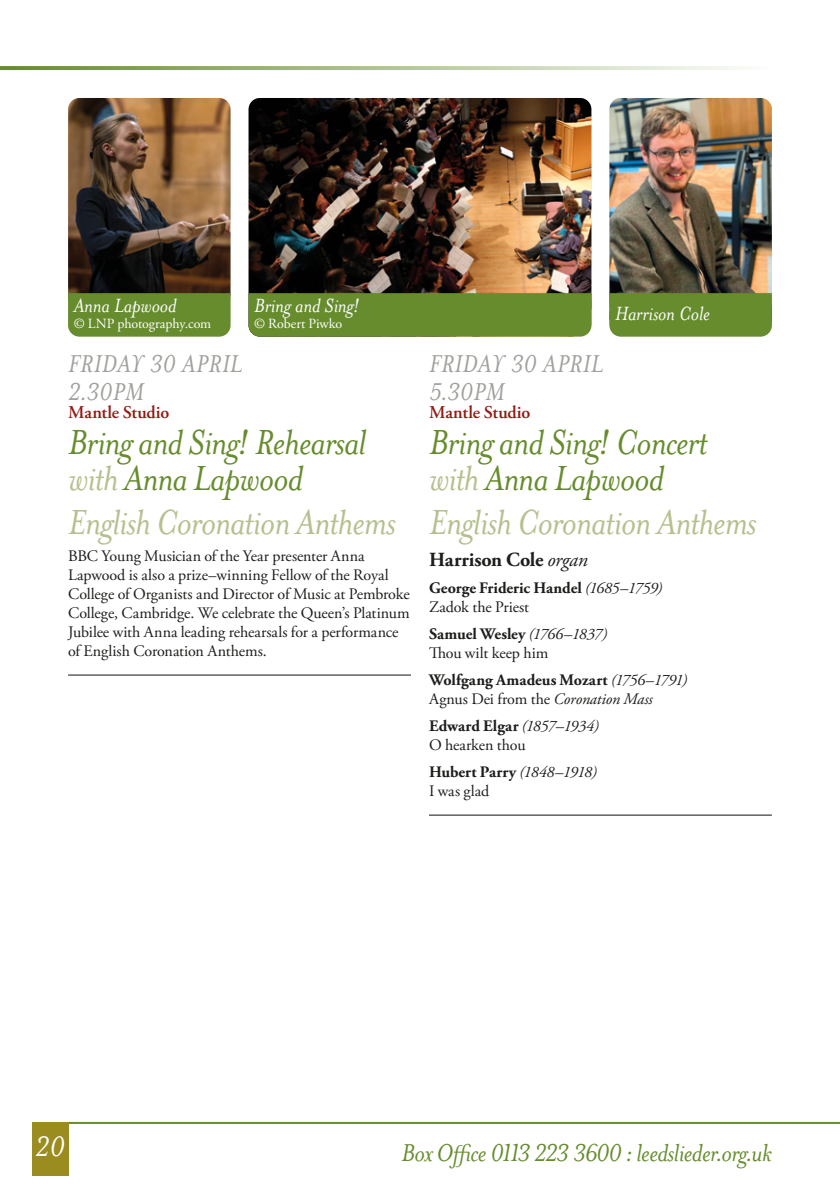
<style>
.page{position:relative;width:840px;height:1191px;background:#fff}
.page>*{position:absolute;margin:0;border:0;box-sizing:border-box;transform-origin:0 0}
._2022_TITLE{font:italic 40px "Mrs Eaves OT";letter-spacing:-.02em;color:#668c2d}
._2022_TITLE-2{font:italic 40px "Mrs Eaves OT";letter-spacing:-.025em;color:#b6c08f}
.t1{font:italic 32.4px "Mrs Eaves OT";color:#fff}
.t2{font:italic 28px "Mrs Eaves OT";letter-spacing:-.025em;color:#668c2d}
._2022_DATE{font:italic 28px "Mrs Eaves OT";letter-spacing:.005em;color:#a2a09c}
._2022_NAME_TAB_TOP{font:italic 22px "Mrs Eaves OT";letter-spacing:-.005em;color:#fff}
._2022_BODY{font:700 20px "Adobe Garamond Pro";letter-spacing:-.005em;color:#1d1d1b}
._2022_VENUE{font:600 18px "Adobe Garamond Pro";letter-spacing:-.01em;color:#931913}
._2022_BODY-2{font:16px/19px "Adobe Garamond Pro";letter-spacing:-.005em;color:#1d1d1b}
._2022_BODY-3{font:700 16px "Adobe Garamond Pro";color:#1d1d1b}
._2022_NAME_TAB_BTM{font:14px "Adobe Garamond Pro";letter-spacing:-.005em;color:#fff}
.s1{color:#b6c08f}
.s2{font-weight:400;font-style:italic}
.s3{font-style:italic}
</style>
<div class="page">
<hr style="left:68px;top:1122px;width:771px;height:2px;background:#668c2d">
<svg style="left:0;top:66px;width:739px;height:4px;background:#afc291"></svg>
<div style="left:32px;top:1122px;width:36px;height:53px;background:#9a8c1e"></div>
<hr style="left:68px;top:674px;width:343px;height:1px;background:#13100d">
<hr style="left:429px;top:814px;width:342px;height:1px;background:#13100d">
<img style="left:248px;top:98px;width:343px;height:195px">
<div style="left:248px;top:293px;width:343px;height:43px;background:#668c2d"></div>
<img style="left:68px;top:98px;width:162px;height:195px">
<div style="left:68px;top:293px;width:162px;height:43px;background:#668c2d"></div>
<img style="left:609px;top:98px;width:162px;height:195px">
<div style="left:609px;top:293px;width:162px;height:43px;background:#668c2d"></div>
<p class="_2022_NAME_TAB_TOP" style="left:74px;top:294px;width:104px">Anna Lapwood</p>
<p class="_2022_NAME_TAB_BTM" style="left:74px;top:315px;width:139px">© LNP photography.com</p>
<p class="_2022_NAME_TAB_TOP" style="left:254px;top:294px;width:107px">Bring and Sing!</p>
<p class="_2022_NAME_TAB_BTM" style="left:254px;top:315px;width:89px">© Robert Piwko</p>
<p class="_2022_DATE" style="left:68px;top:348px;width:176px">FRIDAY 30 APRIL</p>
<p class="_2022_DATE" style="left:68px;top:376px;width:78px">2.30PM</p>
<p class="_2022_VENUE" style="left:68px;top:402px;width:103px">Mantle Studio</p>
<p class="_2022_TITLE" style="left:68px;top:420px;width:300px">Bring and Sing! Rehearsal</p>
<p class="_2022_TITLE" style="left:68px;top:456px;width:236px"><span class="s1">with</span> Anna Lapwood</p>
<p class="_2022_TITLE-2" style="left:68px;top:500px;width:329px">English Coronation Anthems</p>
<p class="_2022_BODY-2" style="left:68px;top:547px;width:343px">BBC Young Musician of the Year presenter Anna Lapwood is also a prize–winning Fellow of the Royal College of Organists and Director of Music at Pembroke College, Cambridge. We celebrate the Queen’s Platinum Jubilee with Anna leading rehearsals for a performance of English Coronation Anthems.</p>
<p class="_2022_NAME_TAB_TOP" style="left:614px;top:302px;width:96px">Harrison Cole</p>
<p class="_2022_DATE" style="left:429px;top:348px;width:176px">FRIDAY 30 APRIL</p>
<p class="_2022_DATE" style="left:429px;top:376px;width:77px">5.30PM</p>
<p class="_2022_VENUE" style="left:429px;top:402px;width:103px">Mantle Studio</p>
<p class="_2022_TITLE" style="left:429px;top:420px;width:280px">Bring and Sing! Concert</p>
<p class="_2022_TITLE" style="left:429px;top:456px;width:236px"><span class="s1">with</span> Anna Lapwood</p>
<p class="_2022_TITLE-2" style="left:429px;top:500px;width:329px">English Coronation Anthems</p>
<p class="_2022_BODY" style="left:429px;top:548px;width:160px">Harrison Cole <span class="s2">organ</span></p>
<p class="_2022_BODY-3" style="left:429px;top:579px;width:235px">George Frideric Handel <span class="s2">(1685–1759)</span></p>
<p class="_2022_BODY-2" style="left:429px;top:598px;width:102px">Zadok the Priest</p>
<p class="_2022_BODY-3" style="left:429px;top:625px;width:179px">Samuel Wesley <span class="s2">(1766–1837)</span></p>
<p class="_2022_BODY-2" style="left:429px;top:644px;width:121px">Thou wilt keep him</p>
<p class="_2022_BODY-3" style="left:429px;top:671px;width:259px">Wolfgang Amadeus Mozart <span class="s2">(1756–1791)</span></p>
<p class="_2022_BODY-2" style="left:429px;top:690px;width:225px">Agnus Dei from the <span class="s3">Coronation Mass</span></p>
<p class="_2022_BODY-3" style="left:429px;top:717px;width:171px">Edward Elgar <span class="s2">(1857–1934)</span></p>
<p class="_2022_BODY-2" style="left:429px;top:736px;width:98px">O hearken thou</p>
<p class="_2022_BODY-3" style="left:429px;top:763px;width:169px">Hubert Parry <span class="s2">(1848–1918)</span></p>
<p class="_2022_BODY-2" style="left:429px;top:782px;width:62px">I was glad</p>
<h2 class="t1" style="left:35px;top:1129px;width:31px">20</h2>
<h3 class="t2" style="left:401px;top:1137px;width:372px">Box Office 0113 223 3600 : leedslieder.org.uk</h3>
</div>
